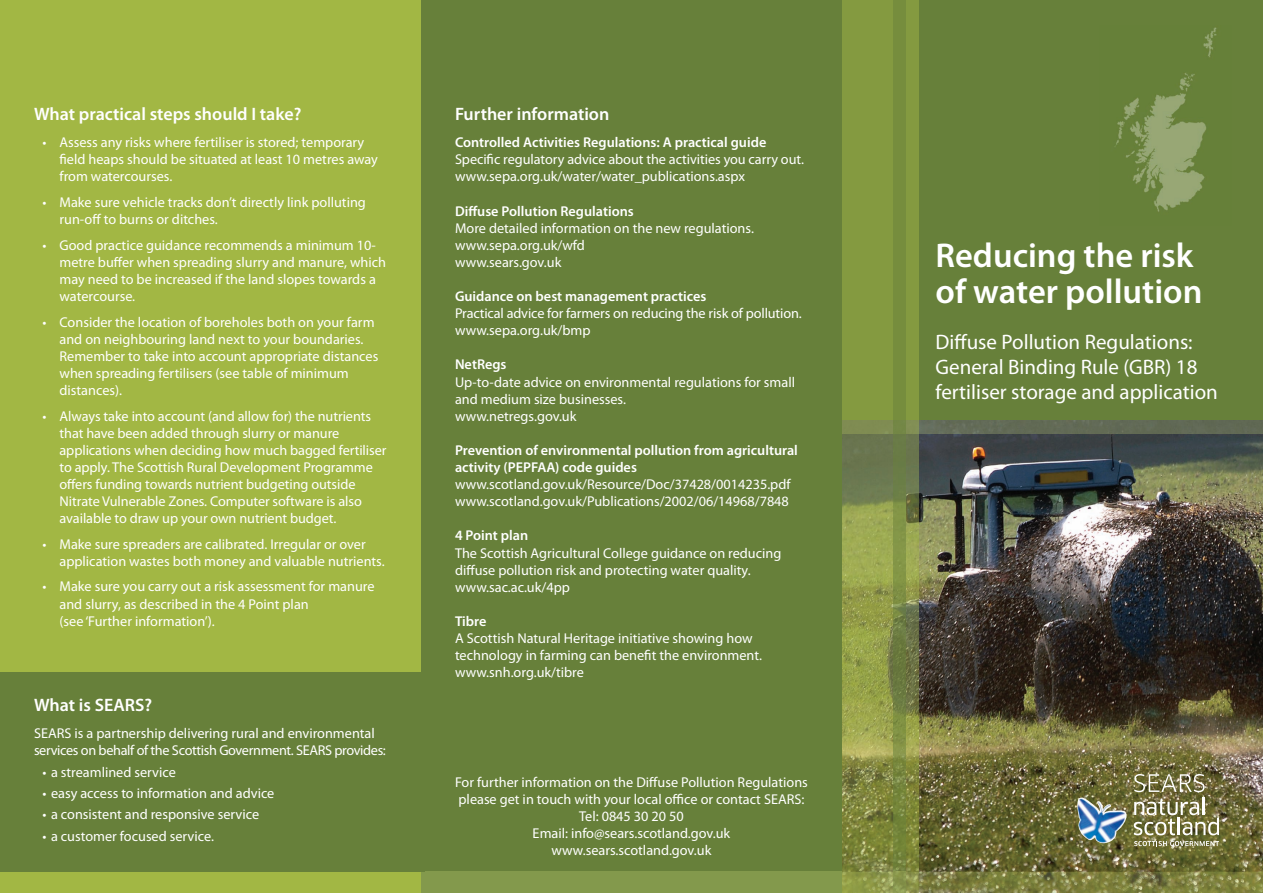
<style>
.page{position:relative;width:1263px;height:893px;background:#fff}
.page>*{position:absolute;margin:0;border:0;box-sizing:border-box;transform-origin:0 0}
.t1{font:600 34.5px/36px "Myriad Pro";color:#fff}
.t2{font:21px/25.2px "Myriad Pro";color:#fff}
.t3{font:600 18px "Myriad Pro";color:#fff}
.t4{font:14.25px/17.1px "Myriad Pro";color:#fff}
.t5{font:600 14.25px/17.1px "Myriad Pro";color:#fff}
</style>
<div class="page">
<div style="left:421px;top:0;width:421px;height:893px;background:#67803a"></div>
<img style="left:918px;top:434px;width:345px;height:438px">
<div style="left:842px;top:0;width:421px;height:421px;background:#67803a"></div>
<div style="left:0;top:0;width:421px;height:893px;background:#a2b744"></div>
<svg style="left:1134px;top:841px;width:85px;height:5px"></svg>
<img style="left:1077px;top:797px;width:50px;height:46px">
<svg style="left:1134px;top:774px;width:85px;height:61px;background:#8f8c65"></svg>
<div style="left:918px;top:421px;width:345px;height:13px;background:#626a56"></div>
<img style="left:842px;top:421px;width:76px;height:451px">
<div style="left:842px;top:0;width:76px;height:421px;background:#849a40"></div>
<img style="left:893px;top:434px;width:13px;height:438px">
<div style="left:893px;top:0;width:13px;height:421px;background:#768d3d"></div>
<svg style="left:893px;top:421px;width:13px;height:13px"></svg>
<div style="left:421px;top:872px;width:421px;height:21px;background:#83994c"></div>
<img style="left:918px;top:872px;width:345px;height:21px">
<img style="left:842px;top:872px;width:76px;height:21px">
<img style="left:893px;top:872px;width:13px;height:21px">
<div style="left:0;top:672px;width:424px;height:200px;background:#67803a"></div>
<img style="left:1115px;top:27px;width:102px;height:185px">
<p class="t3" style="left:34px;top:107px;width:269px">What practical steps should I take?</p>
<p class="t4" style="left:60px;top:135px;width:320px;text-indent:-17px">• Assess any risks where fertiliser is stored; temporary field heaps should be situated at least 10 metres away from watercourses.</p>
<p class="t4" style="left:60px;top:195px;width:308px;text-indent:-17px">• Make sure vehicle tracks don’t directly link polluting run-off to burns or ditches.</p>
<p class="t4" style="left:60px;top:237px;width:328px;text-indent:-17px">• Good practice guidance recommends a minimum 10- metre buffer when spreading slurry and manure, which may need to be increased if the land slopes towards a watercourse.</p>
<p class="t4" style="left:60px;top:314px;width:320px;text-indent:-17px">• Consider the location of boreholes both on your farm and on neighbouring land next to your boundaries.<br>Remember to take into account appropriate distances when spreading fertilisers (see table of minimum distances).</p>
<p class="t4" style="left:60px;top:408px;width:328px;text-indent:-17px">• Always take into account (and allow for) the nutrients that have been added through slurry or manure applications when deciding how much bagged fertiliser to apply. The Scottish Rural Development Programme offers funding towards nutrient budgeting outside Nitrate Vulnerable Zones. Computer software is also available to draw up your own nutrient budget.</p>
<p class="t4" style="left:60px;top:537px;width:327px;text-indent:-17px">• Make sure spreaders are calibrated. Irregular or over application wastes both money and valuable nutrients.</p>
<p class="t4" style="left:60px;top:579px;width:316px;text-indent:-17px">• Make sure you carry out a risk assessment for manure and slurry, as described in the 4 Point plan<br>(see ‘Further information’).</p>
<p class="t3" style="left:34px;top:698px;width:120px">What is SEARS?</p>
<p class="t4" style="left:34px;top:726px;width:353px">SEARS is a partnership delivering rural and environmental services on behalf of the Scottish Government. SEARS provides:</p>
<p class="t4" style="left:43px;top:764px;width:135px">• a streamlined service</p>
<p class="t4" style="left:43px;top:786px;width:233px">• easy access to information and advice</p>
<p class="t4" style="left:43px;top:807px;width:218px">• a consistent and responsive service</p>
<p class="t4" style="left:43px;top:828px;width:173px">• a customer focused service.</p>
<p class="t3" style="left:455px;top:107px;width:156px">Further information</p>
<p class="t5" style="left:455px;top:135px;width:313px">Controlled Activities Regulations: A practical guide</p>
<p class="t4" style="left:455px;top:152px;width:351px">Specific regulatory advice about the activities you carry out. www.sepa.org.uk/water/water_publications.aspx</p>
<p class="t5" style="left:455px;top:203px;width:180px">Diffuse Pollution Regulations</p>
<p class="t4" style="left:455px;top:220px;width:300px">More detailed information on the new regulations. www.sepa.org.uk/wfd<br>www.sears.gov.uk</p>
<p class="t5" style="left:455px;top:289px;width:253px">Guidance on best management practices</p>
<p class="t4" style="left:455px;top:306px;width:348px">Practical advice for farmers on reducing the risk of pollution. www.sepa.org.uk/bmp</p>
<p class="t5" style="left:455px;top:357px;width:53px">NetRegs</p>
<p class="t4" style="left:455px;top:374px;width:342px">Up-to-date advice on environmental regulations for small and medium size businesses.<br>www.netregs.gov.uk</p>
<p class="t5" style="left:455px;top:443px;width:344px">Prevention of environmental pollution from agricultural activity (PEPFAA) code guides</p>
<p class="t4" style="left:455px;top:477px;width:337px">www.scotland.gov.uk/Resource/Doc/37428/0014235.pdf www.scotland.gov.uk/Publications/2002/06/14968/7848</p>
<p class="t5" style="left:455px;top:528px;width:75px">4 Point plan</p>
<p class="t4" style="left:455px;top:545px;width:328px">The Scottish Agricultural College guidance on reducing diffuse pollution risk and protecting water quality. www.sac.ac.uk/4pp</p>
<p class="t5" style="left:455px;top:614px;width:33px">Tibre</p>
<p class="t4" style="left:455px;top:631px;width:309px">A Scottish Natural Heritage initiative showing how technology in farming can benefit the environment. www.snh.org.uk/tibre</p>
<p class="t4" style="left:455px;top:775px;width:354px;text-align:center">For further information on the Diffuse Pollution Regulations please get in touch with your local office or contact SEARS:<br>Tel: 0845 30 20 50<br>Email: info@sears.scotland.gov.uk www.sears.scotland.gov.uk</p>
<h1 class="t1" style="left:935px;top:240px;width:268px">Reducing the risk of water pollution</h1>
<h2 class="t2" style="left:935px;top:331px;width:284px">Diffuse Pollution Regulations:<br>General Binding Rule (GBR) 18 fertiliser storage and application</h2>
</div>
